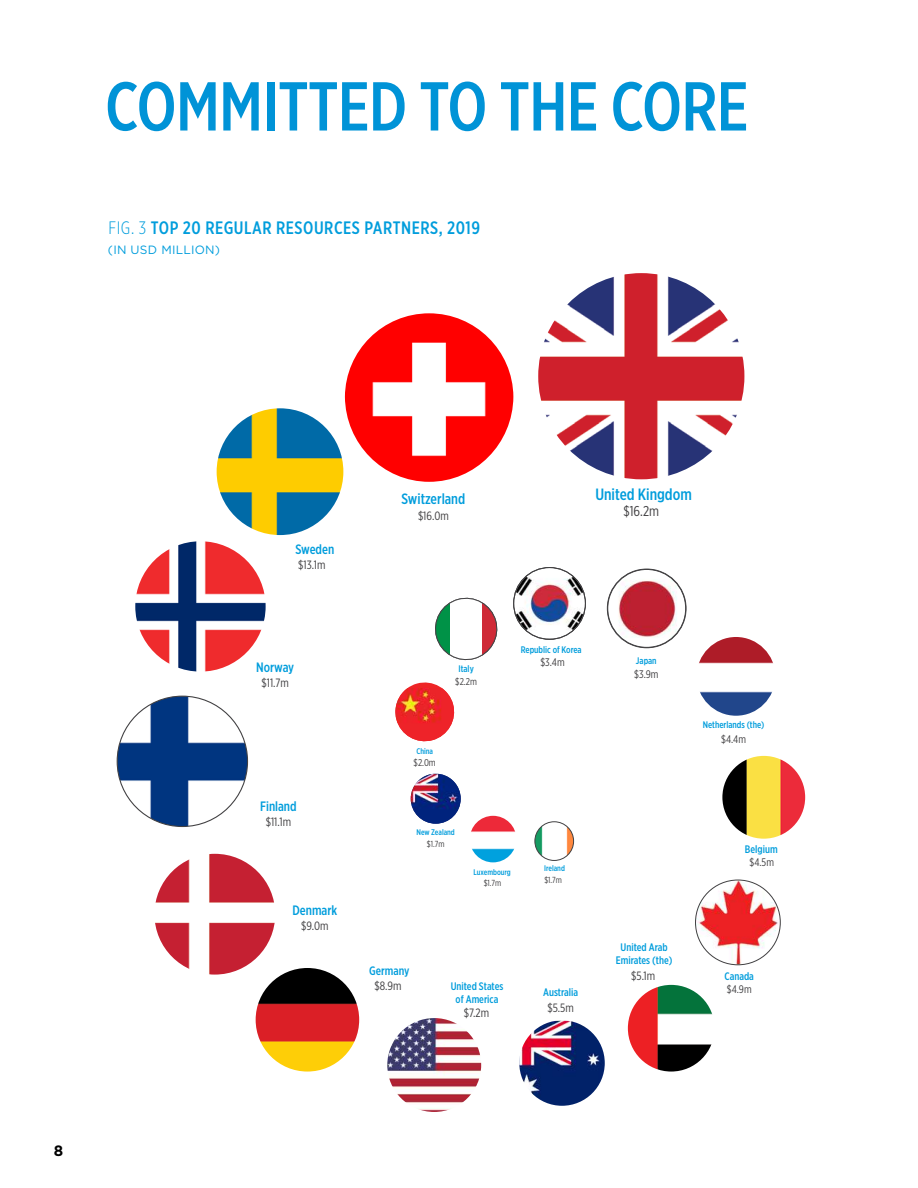
<style>
.page{position:relative;width:918px;height:1188px;background:#fff}
.page>*{position:absolute;margin:0;border:0;box-sizing:border-box;transform-origin:0 0}
.t1{font:500 69px "Gotham X Narrow";letter-spacing:-.01em;color:#0093d7}
.t2{font:500 18px "Gotham X Narrow";letter-spacing:.03em;color:#009ddc}
.t3{font:500 16.35px "Gotham X Narrow";color:#009ddc}
.t4{font:500 15px "Gotham X Narrow";color:#009ddc}
.t5{font:700 15px "Gotham";color:#000}
.t6{font:14.25px "Gotham X Narrow";color:#414042}
.t7{font:500 13.65px "Gotham X Narrow";color:#009ddc}
.t8{font:500 12.3px "Gotham X Narrow";color:#009ddc}
.t9{font:12px "Gotham X Narrow";color:#414042}
.t10{font:12px "Gotham";letter-spacing:.02em;color:#009ddc}
.t11{font:500 10.95px/13px "Gotham X Narrow";color:#009ddc;text-align:center}
.t12{font:10.95px "Gotham X Narrow";color:#414042}
.t13{font:9.9px "Gotham X Narrow";color:#414042}
.t14{font:500 9.6px "Gotham X Narrow";color:#009ddc}
.t15{font:8.7px "Gotham X Narrow";color:#414042}
.t16{font:500 8.1px "Gotham X Narrow";color:#009ddc}
.s1{font-weight:300}
</style>
<div class="page">
<svg style="left:520px;top:1021px;width:85px;height:85px"></svg>
<img style="left:519px;top:1020px;width:86px;height:86px;border-radius:43px">
<svg style="left:607px;top:569px;width:79px;height:79px"></svg>
<div style="left:608px;top:569px;width:78px;height:79px;border:1px solid #414042;border-radius:50%"></div>
<img style="left:256px;top:968px;width:103px;height:104px;border-radius:52px">
<img style="left:538px;top:273px;width:206px;height:206px;border-radius:103px">
<img style="left:217px;top:408px;width:126px;height:127px;border-radius:63px">
<img style="left:345px;top:313px;width:168px;height:169px;border-radius:84px">
<img style="left:117px;top:696px;width:131px;height:131px;border-radius:65px">
<img style="left:154px;top:854px;width:121px;height:121px;border-radius:60px">
<img style="left:387px;top:1018px;width:94px;height:94px;border-radius:47px">
<img style="left:696px;top:880px;width:84px;height:85px;border-radius:42px">
<img style="left:628px;top:985px;width:87px;height:87px;border-radius:43px">
<img style="left:697px;top:637px;width:78px;height:79px;border-radius:39px">
<img style="left:722px;top:756px;width:83px;height:83px;border-radius:41px">
<svg style="left:514px;top:568px;width:71px;height:71px"></svg>
<div style="left:514px;top:567px;width:72px;height:72px;border:1px solid #414042;border-radius:50%"></div>
<svg style="left:435px;top:597px;width:63px;height:64px"></svg>
<svg style="left:408px;top:682px;width:34px;height:6px"></svg>
<img style="left:395px;top:688px;width:60px;height:54px">
<img style="left:411px;top:774px;width:50px;height:50px">
<img style="left:470px;top:816px;width:46px;height:46px;border-radius:23px">
<img style="left:535px;top:824px;width:39px;height:36px">
<div style="left:535px;top:822px;width:39px;height:39px;border:1px solid #414042;border-radius:50%"></div>
<img style="left:135px;top:541px;width:131px;height:131px;border-radius:65px">
<h1 class="t1" style="left:105px;top:64px;width:645px">COMMITTED TO THE CORE</h1>
<h2 class="t2" style="left:108px;top:217px;width:373px"><span class="s1">FIG. 3</span> TOP 20 REGULAR RESOURCES PARTNERS, 2019</h2>
<p class="t10" style="left:108px;top:242px;width:114px">(IN USD MILLION)</p>
<h3 class="t5" style="left:54px;top:1141px;width:11px">8</h3>
<p class="t7" style="left:295px;top:541px;width:40px">Sweden</p>
<p class="t9" style="left:298px;top:558px;width:29px">$13.1m</p>
<p class="t7" style="left:256px;top:659px;width:40px">Norway</p>
<p class="t9" style="left:261px;top:675px;width:29px">$11.7m</p>
<p class="t7" style="left:260px;top:798px;width:38px">Finland</p>
<p class="t9" style="left:266px;top:815px;width:27px">$11.1m</p>
<p class="t7" style="left:292px;top:902px;width:46px">Denmark</p>
<p class="t9" style="left:301px;top:919px;width:29px">$9.0m</p>
<h3 class="t4" style="left:402px;top:490px;width:65px">Switzerland</h3>
<p class="t9" style="left:418px;top:509px;width:32px">$16.0m</p>
<h3 class="t3" style="left:595px;top:484px;width:98px">United Kingdom</h3>
<h3 class="t6" style="left:624px;top:502px;width:37px">$16.2m</h3>
<p class="t14" style="left:458px;top:663px;width:17px">Italy</p>
<p class="t13" style="left:455px;top:676px;width:23px">$2.2m</p>
<p class="t16" style="left:416px;top:746px;width:18px">China</p>
<p class="t13" style="left:414px;top:757px;width:24px">$2.0m</p>
<p class="t14" style="left:521px;top:644px;width:62px">Republic of Korea</p>
<p class="t12" style="left:540px;top:656px;width:26px">$3.4m</p>
<p class="t16" style="left:417px;top:828px;width:40px">New Zealand</p>
<p class="t15" style="left:427px;top:839px;width:19px">$1.7m</p>
<p class="t16" style="left:474px;top:867px;width:39px">Luxembourg</p>
<p class="t15" style="left:484px;top:878px;width:19px">$1.7m</p>
<p class="t16" style="left:544px;top:863px;width:22px">Ireland</p>
<p class="t15" style="left:544px;top:875px;width:19px">$1.7m</p>
<p class="t8" style="left:369px;top:963px;width:42px">Germany</p>
<p class="t9" style="left:374px;top:979px;width:29px">$8.9m</p>
<p class="t11" style="left:451px;top:980px;width:54px">United States of America</p>
<p class="t9" style="left:464px;top:1006px;width:27px">$7.2m</p>
<p class="t11" style="left:543px;top:986px;width:36px">Australia</p>
<p class="t9" style="left:547px;top:1001px;width:28px">$5.5m</p>
<p class="t14" style="left:636px;top:654px;width:22px">Japan</p>
<p class="t12" style="left:634px;top:667px;width:26px">$3.9m</p>
<p class="t14" style="left:703px;top:719px;width:63px">Netherlands (the)</p>
<p class="t12" style="left:721px;top:732px;width:26px">$4.4m</p>
<p class="t11" style="left:616px;top:940px;width:58px">United Arab<br>Emirates (the)</p>
<p class="t9" style="left:631px;top:969px;width:26px">$5.1m</p>
<p class="t11" style="left:745px;top:842px;width:34px">Belgium</p>
<p class="t12" style="left:749px;top:856px;width:26px">$4.5m</p>
<p class="t11" style="left:725px;top:969px;width:31px">Canada</p>
<p class="t12" style="left:727px;top:983px;width:26px">$4.9m</p>
</div>
